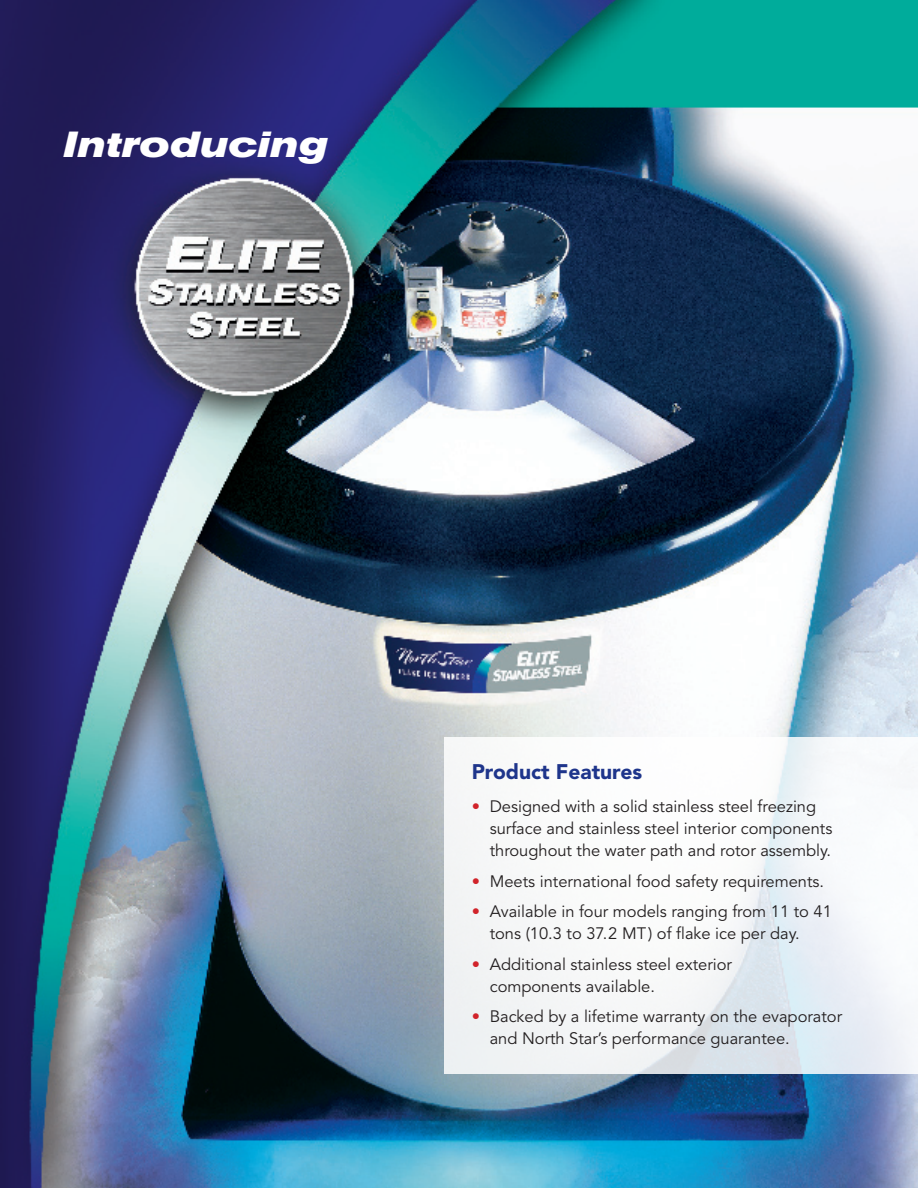
<style>
.page{position:relative;width:918px;height:1188px;background:#fff}
.page>*{position:absolute;margin:0;border:0;box-sizing:border-box;transform-origin:0 0}
.t1{font:italic 700 expanded 36px "Akzidenz Grotesk BE";color:#fff}
.t2{font:900 21px "Avenir";color:#1e358b}
.t3{font:16.5px/21.8px "Avenir";color:#231f20}
.s1{color:#d1232a}
</style>
<div class="page">
<img style="left:0;top:0;width:918px;height:1188px">
<svg style="left:445px;top:737px;width:473px;height:337px;fill:#f6f8f8"></svg>
<h1 class="t1" style="left:64px;top:123px;width:266px">Introducing</h1>
<p class="t2" style="left:472px;top:759px;width:172px">Product Features</p>
<p class="t3" style="left:490px;top:796px;width:344px;text-indent:-18px"><span class="s1">•</span> Designed with a solid stainless steel freezing surface and stainless steel interior components throughout the water path and rotor assembly.</p>
<p class="t3" style="left:472px;top:871px;width:354px"><span class="s1">•</span> Meets international food safety requirements.</p>
<p class="t3" style="left:490px;top:901px;width:344px;text-indent:-18px"><span class="s1">•</span> Available in four models ranging from 11 to 41 tons (10.3 to 37.2 MT) of flake ice per day.</p>
<p class="t3" style="left:490px;top:954px;width:244px;text-indent:-18px"><span class="s1">•</span> Additional stainless steel exterior components available.</p>
<p class="t3" style="left:490px;top:1006px;width:354px;text-indent:-18px"><span class="s1">•</span> Backed by a lifetime warranty on the evaporator and North Star’s performance guarantee.</p>
</div>
